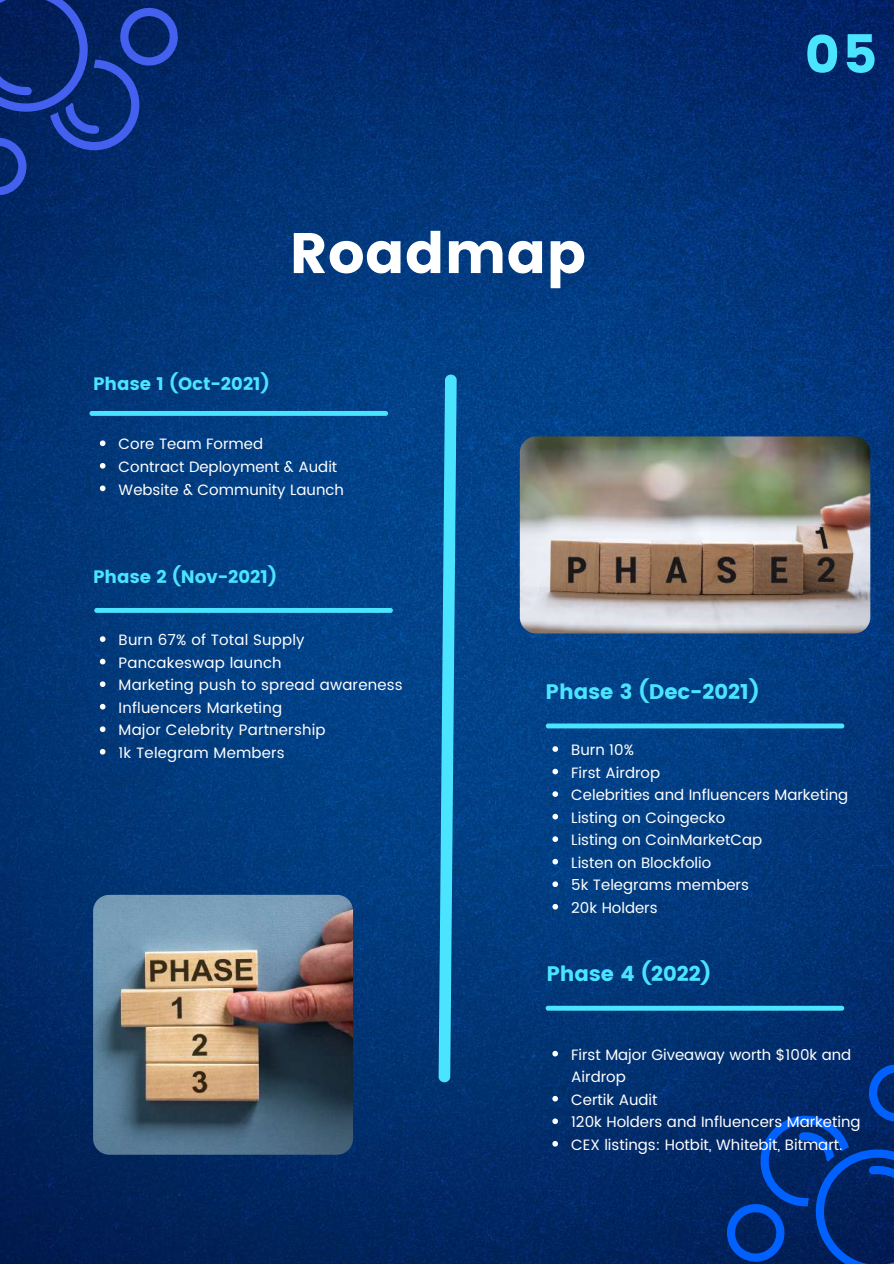
<style>
.page{position:relative;width:894px;height:1264px;background:#fff}
.page>*{position:absolute;margin:0;border:0;box-sizing:border-box;transform-origin:0 0}
.t1{font:57px "Poppins";color:#fff}
.t2{font:52.95px "Poppins";color:#4be4ff}
.t3{font:21px "Poppins";color:#4be4ff}
.t4{font:18px "Poppins";color:#4be4ff}
.t5{font:15px/22.5px "Poppins";color:#fff}
</style>
<div class="page">
<img style="left:0;top:0;width:893px;height:1263px">
<svg style="left:0;top:0;width:179px;height:196px;background:#0c2e77"></svg>
<svg style="left:723px;top:1061px;width:170px;height:202px;background:#012d79"></svg>
<div style="left:545px;top:723px;width:299px;height:5px;background:#4be4ff;border-radius:2px"></div>
<div style="left:94px;top:608px;width:299px;height:5px;background:#4be4ff;border-radius:2px"></div>
<div style="left:89px;top:411px;width:299px;height:5px;background:#4be4ff;border-radius:2px"></div>
<svg style="left:438px;top:374px;width:18px;height:708px;background:#30a8d2"></svg>
<div style="left:545px;top:1005px;width:299px;height:5px;background:#4be4ff;border-radius:2px"></div>
<img style="left:93px;top:894px;width:260px;height:260px;border-radius:16px">
<img style="left:519px;top:436px;width:351px;height:197px;border-radius:16px">
<svg style="left:552px;top:746px;width:6px;height:5px"></svg>
<svg style="left:552px;top:768px;width:6px;height:6px"></svg>
<svg style="left:552px;top:791px;width:6px;height:6px"></svg>
<svg style="left:552px;top:813px;width:6px;height:6px"></svg>
<svg style="left:552px;top:836px;width:6px;height:6px"></svg>
<svg style="left:552px;top:858px;width:6px;height:6px"></svg>
<svg style="left:552px;top:881px;width:6px;height:6px"></svg>
<svg style="left:552px;top:903px;width:6px;height:6px"></svg>
<svg style="left:552px;top:1050px;width:6px;height:6px"></svg>
<svg style="left:552px;top:1095px;width:6px;height:6px"></svg>
<svg style="left:552px;top:1118px;width:6px;height:6px"></svg>
<svg style="left:552px;top:1140px;width:6px;height:6px"></svg>
<svg style="left:100px;top:440px;width:5px;height:6px"></svg>
<svg style="left:100px;top:463px;width:5px;height:5px"></svg>
<svg style="left:100px;top:485px;width:5px;height:6px"></svg>
<svg style="left:100px;top:636px;width:5px;height:6px"></svg>
<svg style="left:100px;top:658px;width:5px;height:6px"></svg>
<svg style="left:100px;top:681px;width:5px;height:6px"></svg>
<svg style="left:100px;top:704px;width:5px;height:5px"></svg>
<svg style="left:100px;top:726px;width:5px;height:6px"></svg>
<svg style="left:100px;top:749px;width:5px;height:5px"></svg>
<h1 class="t1" style="left:289px;top:220px;width:298px">Roadmap</h1>
<p class="t4" style="left:93px;top:373px;width:178px">Phase 1 (Oct-2021)</p>
<p class="t5" style="left:119px;top:433px;width:227px">Core Team Formed<br>Contract Deployment &amp; Audit<br>Website &amp; Community Launch</p>
<p class="t4" style="left:93px;top:566px;width:185px">Phase 2 (Nov-2021)</p>
<h2 class="t2" style="left:804px;top:24px;width:74px">05</h2>
<p class="t5" style="left:119px;top:629px;width:285px">Burn 67% of Total Supply<br>Pancakeswap launch<br>Marketing push to spread awareness<br>Influencers Marketing<br>Major Celebrity Partnership<br>1k Telegram Members</p>
<h3 class="t3" style="left:545px;top:680px;width:215px">Phase 3 (Dec-2021)</h3>
<p class="t5" style="left:571px;top:738px;width:278px">Burn 10%<br>First Airdrop<br>Celebrities and Influencers Marketing<br>Listing on Coingecko<br>Listing on CoinMarketCap<br>Listen on Blockfolio<br>5k Telegrams members<br>20k Holders</p>
<h3 class="t3" style="left:546px;top:961px;width:166px">Phase 4 (2022)</h3>
<p class="t5" style="left:571px;top:1043px;width:291px">First Major Giveaway worth $100k and<br>Airdrop<br>Certik Audit<br>120k Holders and Influencers Marketing<br>CEX listings: Hotbit, Whitebit, Bitmart.</p>
</div>
